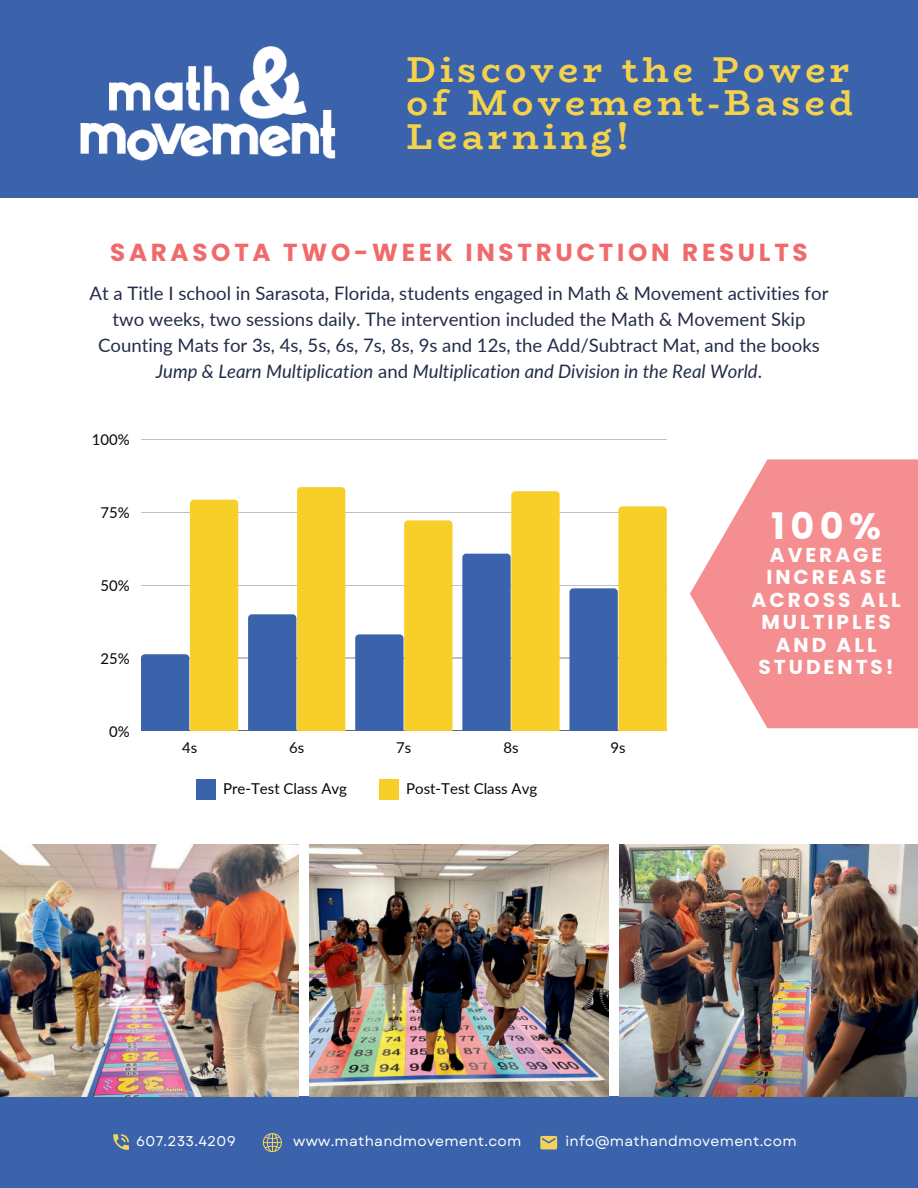
<style>
.page{position:relative;width:918px;height:1188px;background:#3a63ac}
.page>*{position:absolute;margin:0;border:0;box-sizing:border-box;transform-origin:0 0}
.t1{font:700 36.6px "Poppins";color:#fff}
.t2{font:700 36px/33.8px "Bio Rhyme";letter-spacing:.12em;color:#f4d24c;text-align:justify}
.t3{font:700 24.6px "Poppins";letter-spacing:.15em;color:#f16a6b}
.t4{font:700 20.1px/22.5px "Poppins";letter-spacing:.15em;color:#fff;text-align:center}
.t5{font:18.6px/25.8px "Lato";color:#232c48;text-align:center}
.t6{font:15px "Lato";color:#080704}
.t7{font:14.85px "Lato";color:#080704}
.t8{font:14.1px "Garet";letter-spacing:.02em;color:#fff}
.s1{font-style:italic}
</style>
<div class="page">
<div style="left:0;top:177px;width:918px;height:919px;background:#fff"></div>
<hr style="left:141px;top:439px;width:526px;height:1px;background:#000">
<hr style="left:141px;top:512px;width:526px;height:1px;background:#000">
<hr style="left:141px;top:585px;width:526px;height:1px;background:#000">
<hr style="left:141px;top:658px;width:526px;height:1px;background:#000">
<hr style="left:141px;top:731px;width:526px;height:1px;background:#000">
<svg style="left:141px;top:500px;width:97px;height:231px"></svg>
<svg style="left:248px;top:487px;width:97px;height:244px"></svg>
<svg style="left:355px;top:520px;width:98px;height:211px"></svg>
<svg style="left:462px;top:491px;width:98px;height:240px;background:#b3ad76"></svg>
<svg style="left:569px;top:506px;width:98px;height:225px"></svg>
<div style="left:0;top:8px;width:918px;height:190px;background:#3a63ac"></div>
<img style="left:80px;top:46px;width:256px;height:115px">
<img style="left:0;top:845px;width:298px;height:252px">
<img style="left:309px;top:845px;width:300px;height:251px">
<img style="left:620px;top:845px;width:298px;height:252px">
<svg style="left:113px;top:1134px;width:16px;height:16px"></svg>
<svg style="left:540px;top:1136px;width:17px;height:13px"></svg>
<svg style="left:262px;top:1133px;width:20px;height:20px"></svg>
<svg style="left:690px;top:459px;width:228px;height:269px;fill:#f48e90"></svg>
<div style="left:196px;top:779px;width:20px;height:20px;background:#3a63ac"></div>
<div style="left:379px;top:779px;width:20px;height:20px;background:#f8ce28"></div>
<h2 class="t2" style="left:407px;top:51px;width:448px">Discover the Power of Movement-Based Learning!</h2>
<h3 class="t3" style="left:110px;top:238px;width:699px">SARASOTA TWO-WEEK INSTRUCTION RESULTS</h3>
<p class="t5" style="left:90px;top:280px;width:740px">At a Title I school in Sarasota, Florida, students engaged in Math &amp; Movement activities for two weeks, two sessions daily. The intervention included the Math &amp; Movement Skip Counting Mats for 3s, 4s, 5s, 6s, 7s, 8s, 9s and 12s, the Add/Subtract Mat, and the books <span class="s1">Jump &amp; Learn Multiplication</span> and <span class="s1">Multiplication and Division in the Real World</span>.</p>
<p class="t7" style="left:92px;top:429px;width:39px">100%</p>
<p class="t7" style="left:100px;top:502px;width:31px">75%</p>
<p class="t7" style="left:100px;top:575px;width:31px">50%</p>
<p class="t7" style="left:100px;top:648px;width:31px">25%</p>
<p class="t7" style="left:109px;top:721px;width:22px">0%</p>
<p class="t7" style="left:182px;top:737px;width:17px">4s</p>
<p class="t7" style="left:289px;top:737px;width:17px">6s</p>
<p class="t7" style="left:396px;top:737px;width:17px">7s</p>
<p class="t7" style="left:503px;top:737px;width:17px">8s</p>
<p class="t7" style="left:611px;top:737px;width:17px">9s</p>
<p class="t6" style="left:223px;top:778px;width:125px">Pre-Test Class Avg</p>
<p class="t6" style="left:406px;top:778px;width:132px">Post-Test Class Avg</p>
<h1 class="t1" style="left:771px;top:505px;width:111px">100%</h1>
<p class="t4" style="left:752px;top:544px;width:151px">AVERAGE<br>INCREASE<br>ACROSS ALL<br>MULTIPLES<br>AND ALL<br>STUDENTS!</p>
<p class="t8" style="left:136px;top:1132px;width:101px">607.233.4209</p>
<p class="t8" style="left:293px;top:1132px;width:230px">www.mathandmovement.com</p>
<p class="t8" style="left:565px;top:1132px;width:233px">info@mathandmovement.com</p>
</div>
